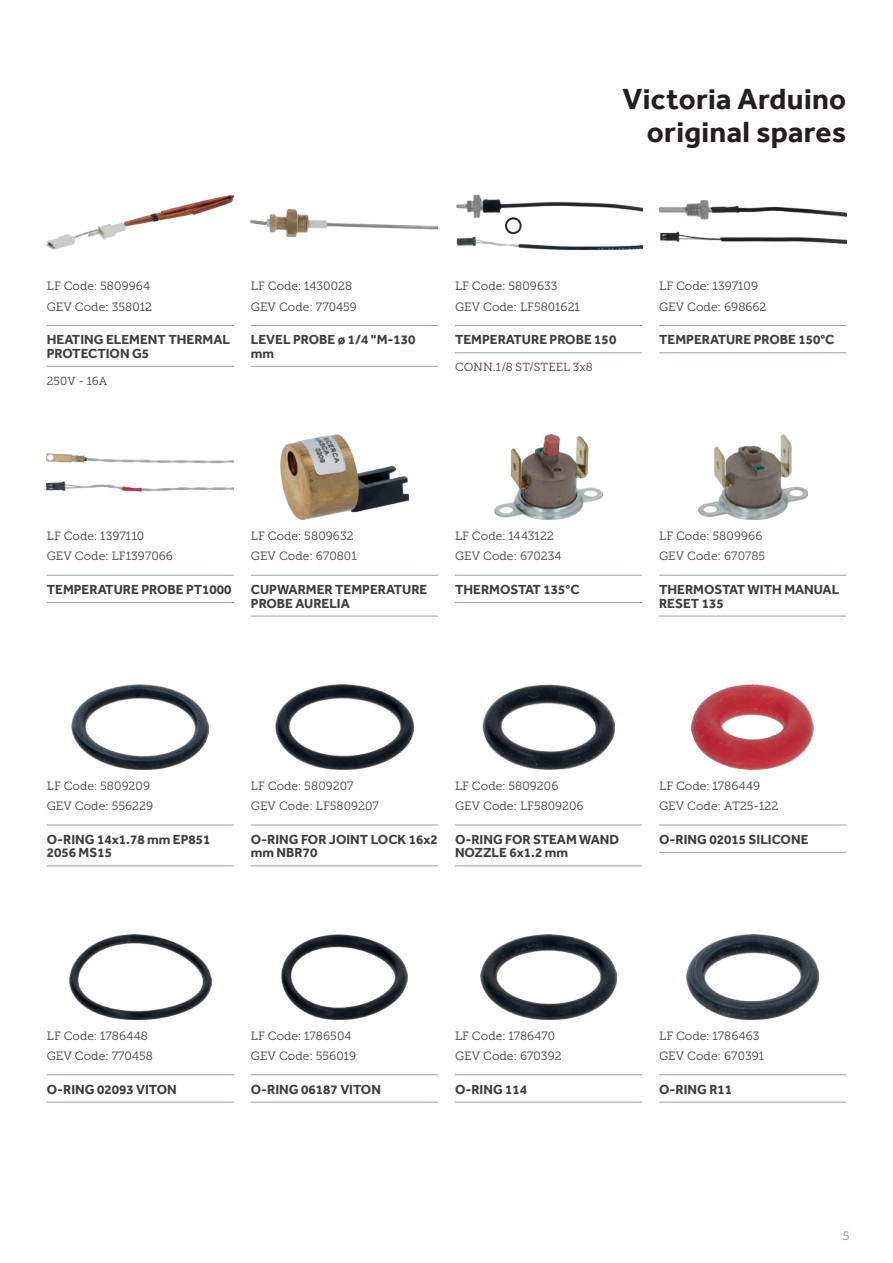
<style>
.page{position:relative;width:893px;height:1263px;background:#fff}
.page>*{position:absolute;margin:0;border:0;box-sizing:border-box;transform-origin:0 0}
.t1{font:700 30px/33px "Effra";letter-spacing:.01em;color:#231f20;text-align:right}
.t2{font:700 13.5px/13.5px "Effra";color:#3e3e3f}
.t3{font:12px/20.2px "Museo Slab 300";color:#3e3e3f}
.t4{font:12px "Museo Slab 300";color:#808285}
.t5{font:11.7px "Museo Slab 300";letter-spacing:.01em;color:#3e3e3f}
</style>
<div class="page">
<hr style="left:47px;top:325px;width:187px;height:1px;background:#94a2aa">
<hr style="left:47px;top:366px;width:187px;height:1px;background:#94a2aa">
<img style="left:47px;top:195px;width:187px;height:55px">
<hr style="left:251px;top:325px;width:187px;height:1px;background:#94a2aa">
<hr style="left:251px;top:366px;width:187px;height:1px;background:#94a2aa">
<img style="left:251px;top:209px;width:187px;height:27px">
<hr style="left:455px;top:325px;width:187px;height:1px;background:#94a2aa">
<hr style="left:455px;top:352px;width:187px;height:1px;background:#94a2aa">
<img style="left:456px;top:194px;width:186px;height:56px">
<hr style="left:659px;top:325px;width:187px;height:1px;background:#94a2aa">
<hr style="left:659px;top:352px;width:187px;height:1px;background:#94a2aa">
<img style="left:659px;top:201px;width:187px;height:42px">
<hr style="left:47px;top:575px;width:187px;height:1px;background:#94a2aa">
<hr style="left:47px;top:602px;width:187px;height:1px;background:#94a2aa">
<img style="left:47px;top:453px;width:187px;height:39px">
<hr style="left:251px;top:575px;width:187px;height:1px;background:#94a2aa">
<hr style="left:251px;top:616px;width:187px;height:1px;background:#94a2aa">
<img style="left:280px;top:435px;width:128px;height:85px">
<hr style="left:455px;top:575px;width:187px;height:1px;background:#94a2aa">
<hr style="left:455px;top:602px;width:187px;height:1px;background:#94a2aa">
<img style="left:495px;top:435px;width:107px;height:85px">
<hr style="left:659px;top:575px;width:187px;height:1px;background:#94a2aa">
<hr style="left:659px;top:616px;width:187px;height:1px;background:#94a2aa">
<img style="left:698px;top:435px;width:109px;height:85px">
<hr style="left:47px;top:825px;width:187px;height:1px;background:#94a2aa">
<hr style="left:47px;top:865px;width:187px;height:1px;background:#94a2aa">
<img style="left:72px;top:684px;width:137px;height:86px">
<hr style="left:251px;top:825px;width:187px;height:1px;background:#94a2aa">
<hr style="left:251px;top:865px;width:187px;height:1px;background:#94a2aa">
<img style="left:275px;top:684px;width:139px;height:86px">
<hr style="left:455px;top:825px;width:187px;height:1px;background:#94a2aa">
<hr style="left:455px;top:865px;width:187px;height:1px;background:#94a2aa">
<img style="left:483px;top:684px;width:131px;height:86px">
<hr style="left:659px;top:825px;width:187px;height:1px;background:#94a2aa">
<hr style="left:659px;top:852px;width:187px;height:1px;background:#94a2aa">
<img style="left:692px;top:684px;width:121px;height:86px">
<hr style="left:47px;top:1074px;width:187px;height:1px;background:#94a2aa">
<hr style="left:47px;top:1102px;width:187px;height:1px;background:#94a2aa">
<img style="left:69px;top:934px;width:142px;height:85px">
<hr style="left:251px;top:1074px;width:187px;height:1px;background:#94a2aa">
<hr style="left:251px;top:1102px;width:187px;height:1px;background:#94a2aa">
<img style="left:281px;top:934px;width:127px;height:85px">
<hr style="left:455px;top:1074px;width:187px;height:1px;background:#94a2aa">
<hr style="left:455px;top:1102px;width:187px;height:1px;background:#94a2aa">
<img style="left:481px;top:934px;width:135px;height:85px">
<hr style="left:659px;top:1074px;width:187px;height:1px;background:#94a2aa">
<hr style="left:659px;top:1102px;width:187px;height:1px;background:#94a2aa">
<img style="left:687px;top:934px;width:132px;height:85px">
<h1 class="t1" style="left:623px;top:82px;width:225px">Victoria Arduino original spares</h1>
<p class="t3" style="left:47px;top:276px;width:107px">LF Code: 5809964<br>GEV Code: 358012</p>
<p class="t2" style="left:47px;top:333px;width:185px">HEATING ELEMENT THERMAL<br>PROTECTION G5</p>
<p class="t5" style="left:47px;top:374px;width:62px">250V - 16A</p>
<p class="t3" style="left:251px;top:276px;width:108px">LF Code: 1430028<br>GEV Code: 770459</p>
<p class="t2" style="left:251px;top:333px;width:166px">LEVEL PROBE ø 1/4 "M-130 mm</p>
<p class="t3" style="left:455px;top:276px;width:127px">LF Code: 5809633<br>GEV Code: LF5801621</p>
<p class="t2" style="left:455px;top:333px;width:163px">TEMPERATURE PROBE 150</p>
<p class="t5" style="left:455px;top:361px;width:139px">CONN.1/8 ST/STEEL 3x8</p>
<p class="t3" style="left:659px;top:276px;width:109px">LF Code: 1397109<br>GEV Code: 698662</p>
<p class="t2" style="left:659px;top:333px;width:177px">TEMPERATURE PROBE 150°C</p>
<p class="t3" style="left:47px;top:526px;width:128px">LF Code: 1397110<br>GEV Code: LF1397066</p>
<p class="t2" style="left:47px;top:583px;width:186px">TEMPERATURE PROBE PT1000</p>
<p class="t3" style="left:251px;top:526px;width:107px">LF Code: 5809632<br>GEV Code: 670801</p>
<p class="t2" style="left:251px;top:583px;width:178px">CUPWARMER TEMPERATURE<br>PROBE AURELIA</p>
<p class="t3" style="left:455px;top:526px;width:108px">LF Code: 1443122<br>GEV Code: 670234</p>
<p class="t2" style="left:455px;top:583px;width:126px">THERMOSTAT 135°C</p>
<p class="t3" style="left:659px;top:526px;width:108px">LF Code: 5809966<br>GEV Code: 670785</p>
<p class="t2" style="left:659px;top:583px;width:182px">THERMOSTAT WITH MANUAL<br>RESET 135</p>
<p class="t3" style="left:47px;top:776px;width:108px">LF Code: 5809209<br>GEV Code: 556229</p>
<p class="t2" style="left:47px;top:832px;width:165px">O-RING 14x1.78 mm EP851<br>2056 MS15</p>
<p class="t3" style="left:251px;top:776px;width:129px">LF Code: 5809207<br>GEV Code: LF5809207</p>
<p class="t2" style="left:251px;top:832px;width:189px">O-RING FOR JOINT LOCK 16x2 mm NBR70</p>
<p class="t3" style="left:455px;top:776px;width:130px">LF Code: 5809206<br>GEV Code: LF5809206</p>
<p class="t2" style="left:455px;top:832px;width:166px">O-RING FOR STEAM WAND<br>NOZZLE 6x1.2 mm</p>
<p class="t3" style="left:659px;top:776px;width:121px">LF Code: 1786449<br>GEV Code: AT25-122</p>
<p class="t2" style="left:659px;top:832px;width:151px">O-RING 02015 SILICONE</p>
<p class="t3" style="left:47px;top:1025px;width:108px">LF Code: 1786448<br>GEV Code: 770458</p>
<p class="t2" style="left:47px;top:1082px;width:132px">O-RING 02093 VITON</p>
<p class="t3" style="left:251px;top:1025px;width:107px">LF Code: 1786504<br>GEV Code: 556019</p>
<p class="t2" style="left:251px;top:1082px;width:132px">O-RING 06187 VITON</p>
<p class="t3" style="left:455px;top:1025px;width:108px">LF Code: 1786470<br>GEV Code: 670392</p>
<p class="t2" style="left:455px;top:1082px;width:74px">O-RING 114</p>
<p class="t3" style="left:659px;top:1025px;width:107px">LF Code: 1786463<br>GEV Code: 670391</p>
<p class="t2" style="left:659px;top:1082px;width:75px">O-RING R11</p>
<p class="t4" style="left:843px;top:1229px;width:8px">5</p>
</div>
